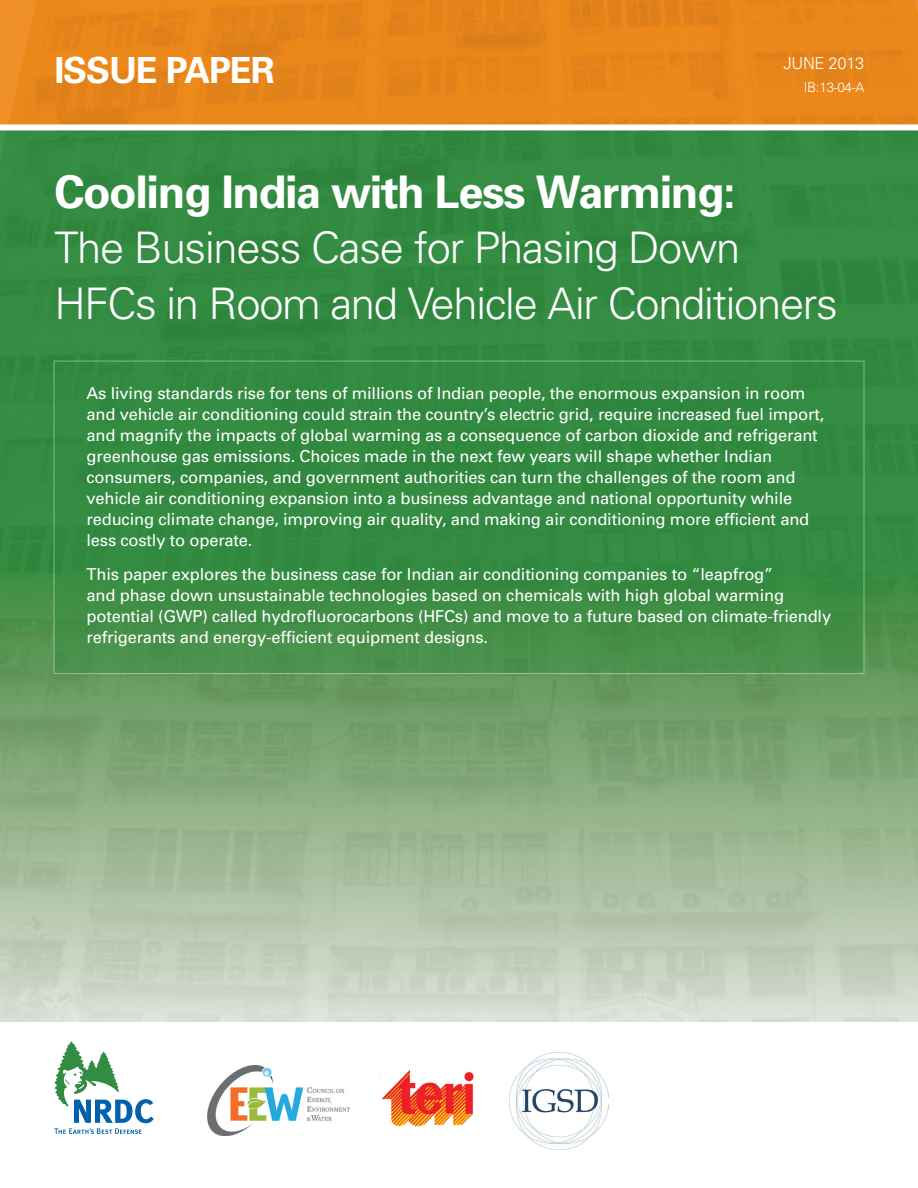
<style>
.page{position:relative;width:918px;height:1188px;background:#fff}
.page>*{position:absolute;margin:0;border:0;box-sizing:border-box;transform-origin:0 0}
.t1{font:700 45px "Univers";letter-spacing:-.03em;color:#fff}
.t2{font:300 43.5px/55.5px "Univers";letter-spacing:-.03em;color:#fff}
.t3{font:700 36px "Univers";letter-spacing:-.03em;color:#fff}
.t4{font:16.5px/21px "Univers";letter-spacing:-.01em;color:#fff}
.t5{font:300 16.5px "Univers";letter-spacing:-.02em;color:#fff}
.t6{font:300 13.5px "Univers";color:#fff}
</style>
<div class="page">
<img style="left:0;top:0;width:918px;height:1021px">
<img style="left:207px;top:1066px;width:142px;height:69px">
<img style="left:381px;top:1070px;width:93px;height:57px">
<img style="left:510px;top:1052px;width:99px;height:98px">
<svg style="left:54px;top:1041px;width:100px;height:93px"></svg>
<div style="left:0;top:124px;width:918px;height:6px;background:#fff"></div>
<div style="left:54px;top:361px;width:810px;height:313px;background:linear-gradient(to bottom,#2b883d,#438f48)"></div>
<h3 class="t3" style="left:54px;top:48px;width:222px">ISSUE PAPER</h3>
<p class="t5" style="left:784px;top:53px;width:82px">JUNE 2013</p>
<p class="t6" style="left:804px;top:79px;width:62px">IB:13-04-A</p>
<h1 class="t1" style="left:54px;top:165px;width:683px">Cooling India with Less Warming:</h1>
<h2 class="t2" style="left:54px;top:219px;width:785px">The Business Case for Phasing Down<br>HFCs in Room and Vehicle Air Conditioners</h2>
<p class="t4" style="left:87px;top:382px;width:739px">As living standards rise for tens of millions of Indian people, the enormous expansion in room and vehicle air conditioning could strain the country’s electric grid, require increased fuel import, and magnify the impacts of global warming as a consequence of carbon dioxide and refrigerant greenhouse gas emissions. Choices made in the next few years will shape whether Indian consumers, companies, and government authorities can turn the challenges of the room and vehicle air conditioning expansion into a business advantage and national opportunity while reducing climate change, improving air quality, and making air conditioning more efficient and less costly to operate.</p>
<p class="t4" style="left:87px;top:564px;width:746px">This paper explores the business case for Indian air conditioning companies to “leapfrog”<br>and phase down unsustainable technologies based on chemicals with high global warming potential (GWP) called hydrofluorocarbons (HFCs) and move to a future based on climate-friendly refrigerants and energy-efficient equipment designs.</p>
</div>
